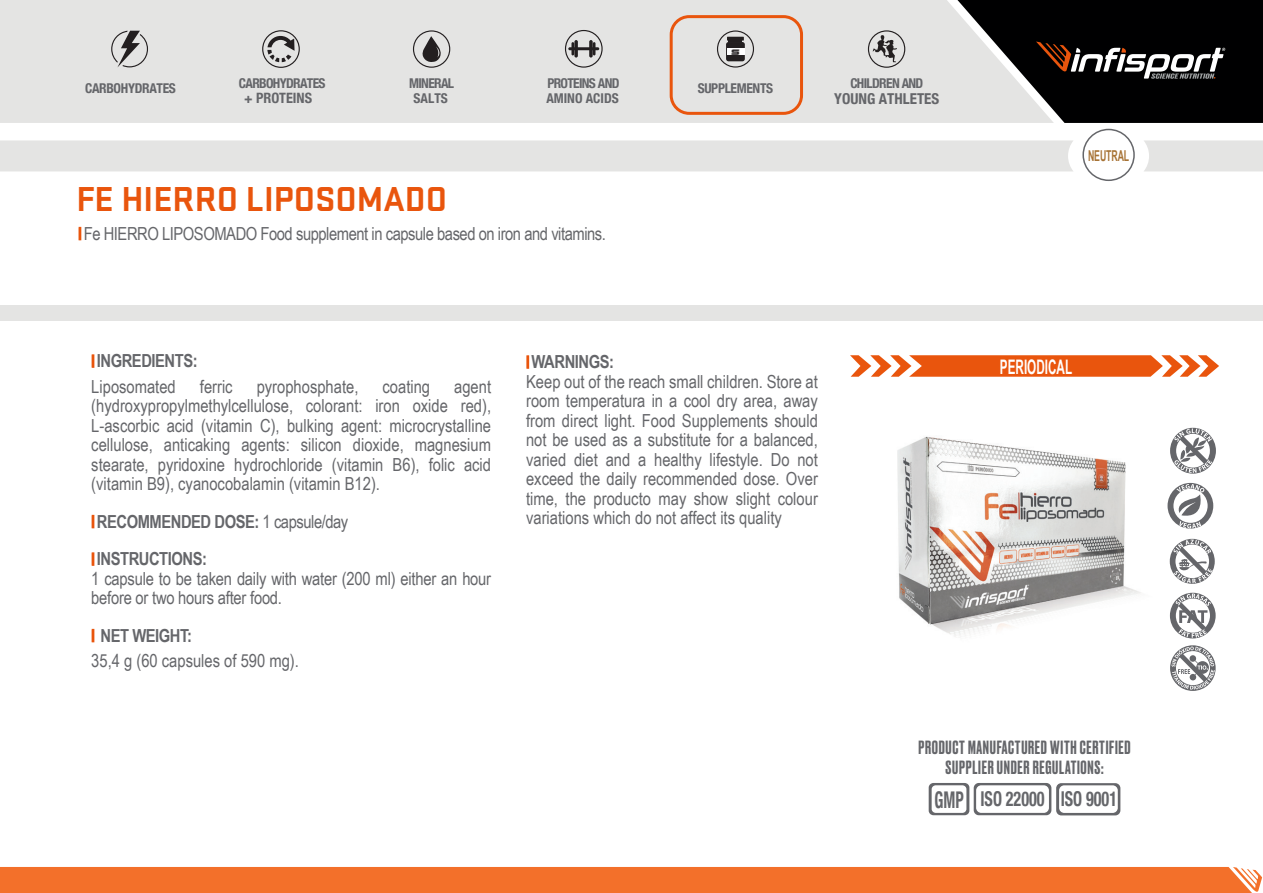
<style>
.page{position:relative;width:1263px;height:893px;background:#fff}
.page>*{position:absolute;margin:0;border:0;box-sizing:border-box;transform-origin:0 0}
.t1{font:700 36px "Stratum No 2";color:#e9550d}
.t2{font:700 condensed 20.4px "Helvetica Neue";color:#65666a;scale:.79 1}
.t3{font:700 20.1px "Arial Narrow";color:#fff;scale:.71 1}
.t4{font:18px/19.5px "Arial Narrow";color:#65666a}
.t5{font:700 18px/25.5px "Arial Narrow";letter-spacing:-.025em;color:#65666a}
.t6{font:18px "Arial Narrow";letter-spacing:-.025em;color:#65666a}
.t7{font:500 18px/19.5px "Druk";letter-spacing:.04em;color:#65666a;text-align:center}
.t8{font:700 condensed 15px "Helvetica Neue";color:#65666a}
.t9{font:700 15px "Arial Narrow";letter-spacing:-.01em;color:#a77335;scale:.71 1}
.t10{font:700 condensed 14.25px "Helvetica Neue";color:#65666a}
.t11{font:700 condensed 13.5px/15px "Helvetica Neue";letter-spacing:-.05em;color:#65666a;text-align:center}
.t12{font:700 condensed 13.5px "Helvetica Neue";letter-spacing:-.025em;color:#65666a}
.t13{font:10.05px "Gunship Academy";color:#231f20;scale:.93 1}
.s1{font-family:"Stratum No 2";font-weight:500;color:#e9550d}
.s2{font-weight:400}
.s3{font-weight:700}
.s4{font-size:22.95px}
</style>
<div class="page">
<div style="left:0;top:305px;width:1263px;height:15px;background:#e4e4e3"></div>
<svg style="left:79px;top:227px;width:2px;height:13px"></svg>
<div style="left:0;top:140px;width:1073px;height:31px;background:#e4e4e3"></div>
<div style="left:1144px;top:140px;width:119px;height:31px;background:#e4e4e3"></div>
<div style="left:1082px;top:129px;width:53px;height:52px;border:2px solid #65666a;border-radius:50%"></div>
<div style="left:526px;top:355px;width:3px;height:14px;border:2px solid #e9550d"></div>
<svg style="left:92px;top:354px;width:2px;height:14px"></svg>
<svg style="left:92px;top:515px;width:2px;height:13px"></svg>
<svg style="left:92px;top:552px;width:2px;height:14px"></svg>
<svg style="left:92px;top:629px;width:2px;height:13px"></svg>
<svg style="left:850px;top:355px;width:369px;height:22px"></svg>
<img style="left:897px;top:436px;width:273px;height:201px">
<div style="left:0;top:867px;width:1263px;height:26px;background:#f3702a"></div>
<svg style="left:929px;top:783px;width:191px;height:32px"></svg>
<div style="left:0;top:0;width:946px;height:123px;background:#e4e4e3"></div>
<svg style="left:946px;top:0;width:317px;height:123px;background:#3c3b3b"></svg>
<svg style="left:111px;top:31px;width:37px;height:36px"></svg>
<svg style="left:262px;top:30px;width:38px;height:38px"></svg>
<svg style="left:413px;top:30px;width:37px;height:38px"></svg>
<svg style="left:868px;top:30px;width:37px;height:38px"></svg>
<svg style="left:565px;top:30px;width:38px;height:38px"></svg>
<svg style="left:717px;top:30px;width:37px;height:38px"></svg>
<div style="left:727px;top:49px;width:17px;height:6px;background:#fff"></div>
<div style="left:670px;top:15px;width:133px;height:100px;border:3px solid #e9550d;border-radius:18px"></div>
<svg style="left:1170px;top:593px;width:46px;height:45px"></svg>
<svg style="left:1170px;top:428px;width:46px;height:46px"></svg>
<svg style="left:1167px;top:483px;width:46px;height:46px"></svg>
<svg style="left:1170px;top:539px;width:45px;height:45px"></svg>
<svg style="left:1170px;top:645px;width:46px;height:46px"></svg>
<p class="t12" style="left:85px;top:77px;width:92px">CARBOHYDRATES</p>
<p class="t11" style="left:239px;top:75px;width:88px">CARBOHYDRATES</p>
<p class="t10" style="left:244px;top:86px;width:70px">+ PROTEINS</p>
<p class="t13" style="left:731px;top:47px;width:10px">S</p>
<p class="t11" style="left:409px;top:75px;width:47px">MINERAL<br>SALTS</p>
<p class="t11" style="left:850px;top:75px;width:74px">CHILDREN AND</p>
<p class="t11" style="left:546px;top:75px;width:75px;text-align:left">PROTEINS AND<br>AMINO ACIDS</p>
<p class="t12" style="left:698px;top:77px;width:77px">SUPPLEMENTS</p>
<p class="t8" style="left:834px;top:86px;width:106px">YOUNG ATHLETES</p>
<h1 class="t1" style="left:76px;top:179px;width:372px">FE HIERRO LIPOSOMADO</h1>
<p class="t6" style="left:78px;top:220px;width:529px"><span class="s1">I</span> Fe HIERRO LIPOSOMADO Food supplement in capsule based on iron and vitamins.</p>
<p class="t5" style="left:91px;top:347px;width:108px"><span class="s1">I</span> INGREDIENTS:<br><span class="s2">Liposomated</span></p>
<p class="t4" style="left:200px;top:376px;width:34px">ferric</p>
<p class="t4" style="left:257px;top:376px;width:103px">pyrophosphate,</p>
<p class="t4" style="left:382px;top:376px;width:49px">coating</p>
<p class="t4" style="left:91px;top:376px;width:401px;text-align:justify;text-indent:363px">agent (hydroxypropylmethylcellulose, colorant: iron oxide red), L-ascorbic acid (vitamin C), bulking agent: microcrystalline cellulose, anticaking agents: silicon dioxide, magnesium stearate, pyridoxine hydrochloride (vitamin B6), folic acid (vitamin B9), cyanocobalamin (vitamin B12).</p>
<p class="t5" style="left:91px;top:502px;width:258px;line-height:37.5px"><span class="s1">I</span> RECOMMENDED DOSE: <span class="s2">1 capsule/day<br></span><span class="s1">I</span> INSTRUCTIONS:</p>
<p class="t4" style="left:91px;top:568px;width:401px">1 capsule to be taken daily with water (200 ml) either an hour before or two hours after food.</p>
<p class="t4" style="left:91px;top:622px;width:209px;line-height:25.5px"><span class="s1">I</span> <span class="s3">NET WEIGHT:<br></span>35,4 g (60 capsules of 590 mg).</p>
<p class="t4" style="left:526px;top:351px;width:293px"><span class="s1">I</span> <span class="s3">WARNINGS:<br></span>Keep out of the reach small children. Store at room temperatura in a cool dry area, away from direct light. Food Supplements should not be used as a substitute for a balanced, varied diet and a healthy lifestyle. Do not exceed the daily recommended dose. Over time, the producto may show slight colour variations which do not affect its quality</p>
<p class="t9" style="left:1088px;top:144px;width:60px">NEUTRAL</p>
<p class="t3" style="left:1000px;top:351px;width:103px">PERIODICAL</p>
<p class="t7" style="left:918px;top:737px;width:214px">PRODUCT MANUFACTURED WITH CERTIFIED<br>SUPPLIER UNDER REGULATIONS:</p>
<p class="t2" style="left:934px;top:782px;width:233px"><span class="s4">GMP</span> ISO 22000 ISO 9001</p>
</div>
